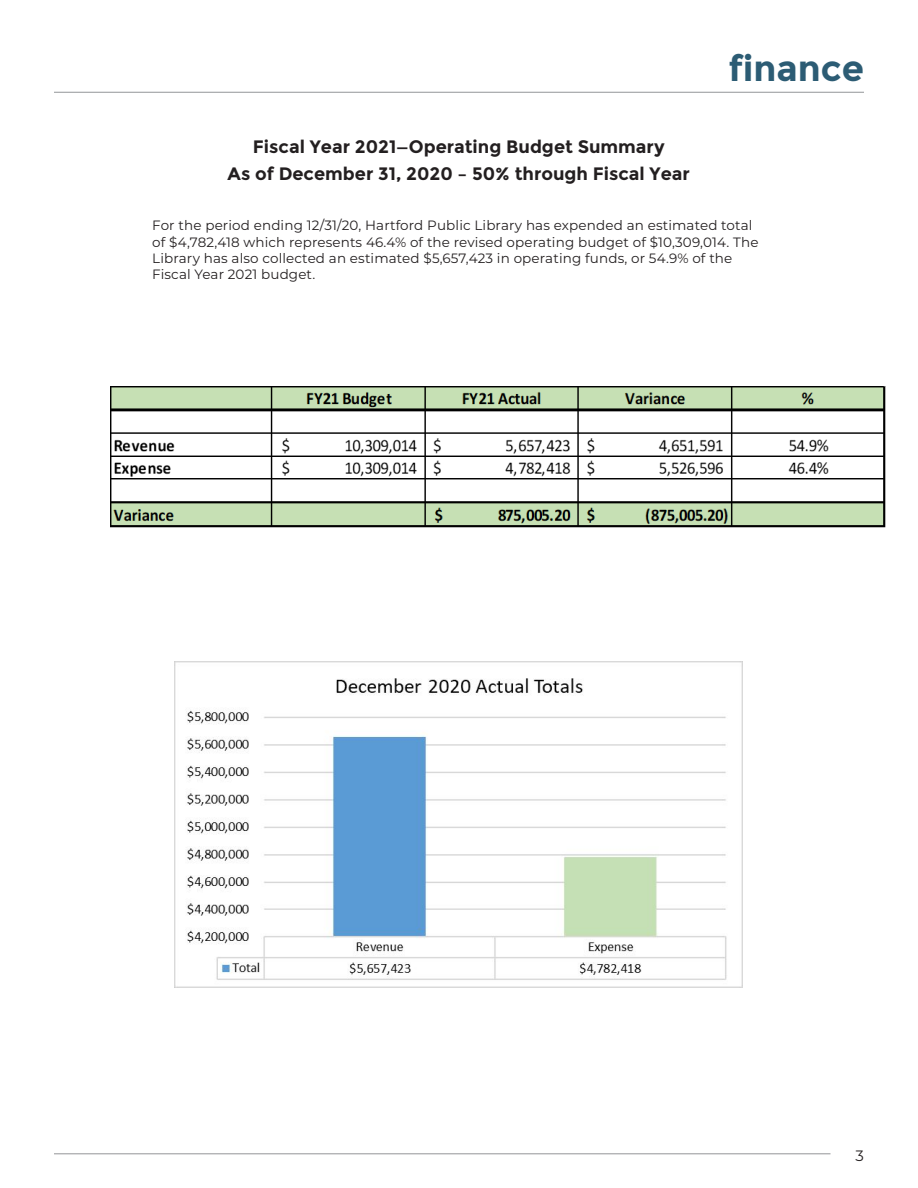
<style>
.page{position:relative;width:918px;height:1188px;background:#fff}
.page>*{position:absolute;margin:0;border:0;box-sizing:border-box;transform-origin:0 0}
.Heading_Title{font:700 36px "Montserrat";color:#2c5c74}
.Date_ii{font:700 18px "Montserrat";color:#231f20}
.t1{font:18px "Times New Roman";color:#231f20}
.t2{font:15px "Montserrat";color:#231f20}
.Text{font:13.5px/16.2px "Montserrat";letter-spacing:.01em;color:#231f20}
</style>
<div class="page">
<hr style="left:54px;top:92px;width:810px;height:1px;background:#939598">
<hr style="left:54px;top:1154px;width:777px;height:1px;background:#939598">
<img style="left:110px;top:386px;width:775px;height:141px">
<img style="left:174px;top:662px;width:568px;height:325px">
<p class="Heading_Title" style="left:728px;top:47px;width:137px">finance</p>
<p class="Date_ii" style="left:253px;top:136px;width:413px">Fiscal Year 2021—Operating Budget Summary</p>
<p class="Date_ii" style="left:228px;top:163px;width:464px">As of December 31, 2020 – 50% through Fiscal Year</p>
<p class="Text" style="left:152px;top:217px;width:608px">For the period ending 12/31/20, Hartford Public Library has expended an estimated total of $4,782,418 which represents 46.4% of the revised operating budget of $10,309,014. The Library has also collected an estimated $5,657,423 in operating funds, or 54.9% of the Fiscal Year 2021 budget.</p>
<p class="t1" style="left:267px;top:218px;width:385px">As of December 31, 2020 – 50% through Fiscal Year</p>
<p class="t2" style="left:856px;top:1145px;width:10px">3</p>
</div>
